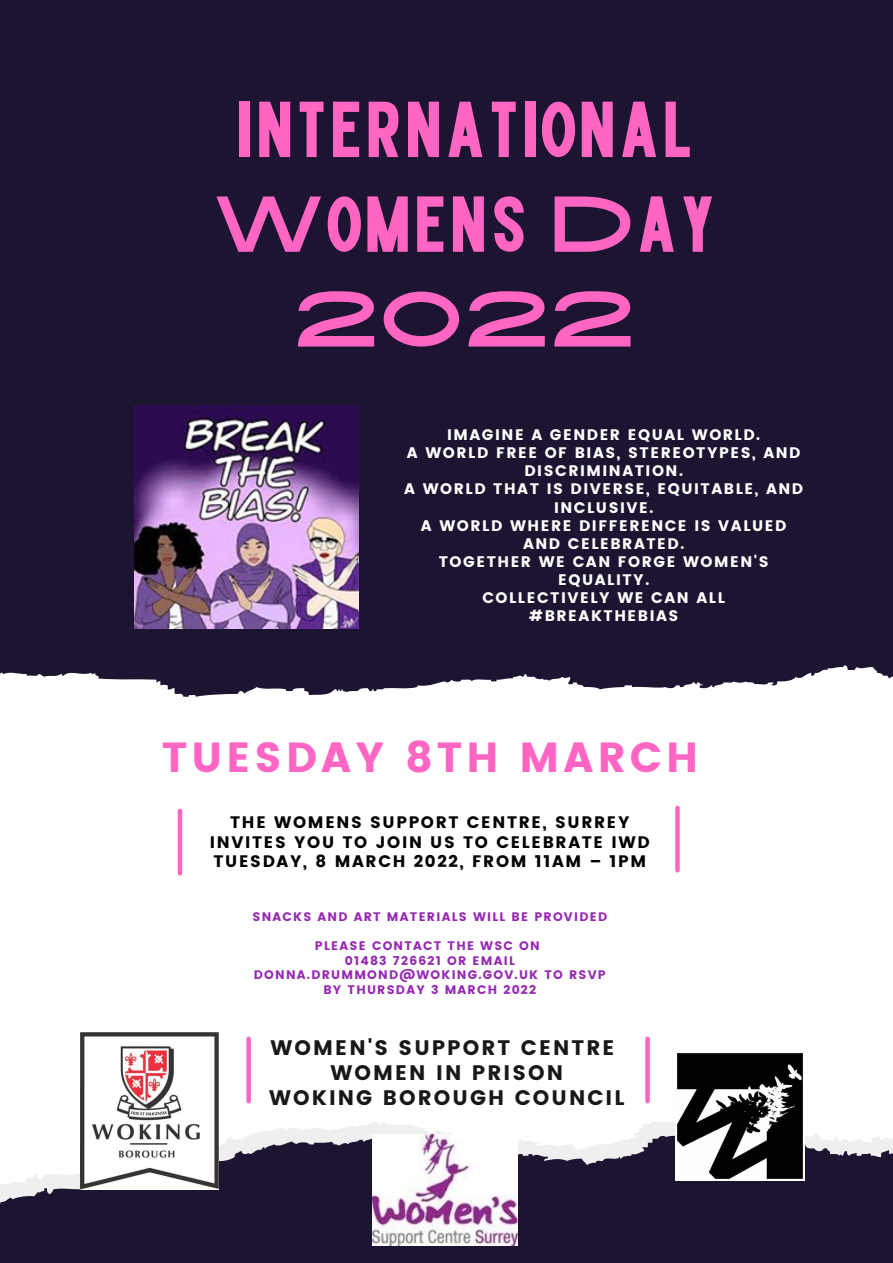
<style>
.page{position:relative;width:893px;height:1263px;background:#1c1430}
.page>*{position:absolute;margin:0;border:0;box-sizing:border-box;transform-origin:0 0}
.t1{font:78.97px/94.7px "High Cruiser";color:#ff66c4;text-align:center}
.t2{font:42px "Poppins";letter-spacing:.1em;color:#ff66c4}
.t3{font:21px "Poppins";letter-spacing:.1em;color:#181818}
.t4{font:16.65px "Poppins";letter-spacing:.1em;color:#000}
.t5{font:15.3px/18.1px "Poppins";letter-spacing:.1em;color:#fff;text-align:center}
.t6{font:12.38px "Poppins";letter-spacing:.1em;color:#9629b4}
</style>
<div class="page">
<svg style="left:0;top:665px;width:893px;height:13px"></svg>
<div style="left:0;top:678px;width:893px;height:197px;background:#fff"></div>
<svg style="left:0;top:875px;width:893px;height:323px"></svg>
<svg style="left:0;top:888px;width:893px;height:287px;background:#f4f4f5"></svg>
<hr style="left:178px;top:811px;width:4px;height:62px;background:#ff66c4">
<div style="left:675px;top:808px;width:5px;height:62px;background:#ff66c4"></div>
<img style="left:135px;top:405px;width:223px;height:224px">
<img style="left:81px;top:1032px;width:138px;height:158px">
<img style="left:373px;top:1134px;width:144px;height:111px">
<img style="left:675px;top:1051px;width:129px;height:129px">
<div style="left:246px;top:1039px;width:5px;height:62px;background:#ff66c4"></div>
<div style="left:645px;top:1039px;width:5px;height:62px;background:#ff66c4"></div>
<p class="t1" style="left:212px;top:89px;width:506px">INTERNATIONAL<br>WOMENS DAY<br>2022</p>
<p class="t5" style="left:447px;top:426px;width:314px">IMAGINE A GENDER EQUAL WORLD.</p>
<p class="t5" style="left:407px;top:444px;width:395px">A WORLD FREE OF BIAS, STEREOTYPES, AND<br>DISCRIMINATION.</p>
<p class="t5" style="left:404px;top:480px;width:400px">A WORLD THAT IS DIVERSE, EQUITABLE, AND<br>INCLUSIVE.</p>
<p class="t5" style="left:421px;top:516px;width:367px">A WORLD WHERE DIFFERENCE IS VALUED<br>AND CELEBRATED.</p>
<p class="t5" style="left:439px;top:553px;width:331px">TOGETHER WE CAN FORGE WOMEN'S<br>EQUALITY.</p>
<p class="t5" style="left:482px;top:589px;width:244px">COLLECTIVELY WE CAN ALL #BREAKTHEBIAS</p>
<p class="t2" style="left:162px;top:732px;width:538px">TUESDAY 8TH MARCH</p>
<p class="t4" style="left:230px;top:812px;width:401px">THE WOMENS SUPPORT CENTRE, SURREY</p>
<p class="t4" style="left:210px;top:832px;width:441px">INVITES YOU TO JOIN US TO CELEBRATE IWD</p>
<p class="t4" style="left:213px;top:852px;width:434px">TUESDAY, 8 MARCH 2022, FROM 11AM – 1PM</p>
<p class="t6" style="left:252px;top:909px;width:356px">SNACKS AND ART MATERIALS WILL BE PROVIDED</p>
<p class="t6" style="left:315px;top:938px;width:226px">PLEASE CONTACT THE WSC ON</p>
<p class="t6" style="left:345px;top:953px;width:172px">01483 726621 OR EMAIL</p>
<p class="t6" style="left:254px;top:968px;width:353px">DONNA.DRUMMOND@WOKING.GOV.UK TO RSVP</p>
<p class="t6" style="left:323px;top:982px;width:214px">BY THURSDAY 3 MARCH 2022</p>
<p class="t3" style="left:270px;top:1036px;width:345px">WOMEN'S SUPPORT CENTRE</p>
<p class="t3" style="left:330px;top:1060px;width:234px">WOMEN IN PRISON</p>
<p class="t3" style="left:269px;top:1085px;width:357px">WOKING BOROUGH COUNCIL</p>
</div>
